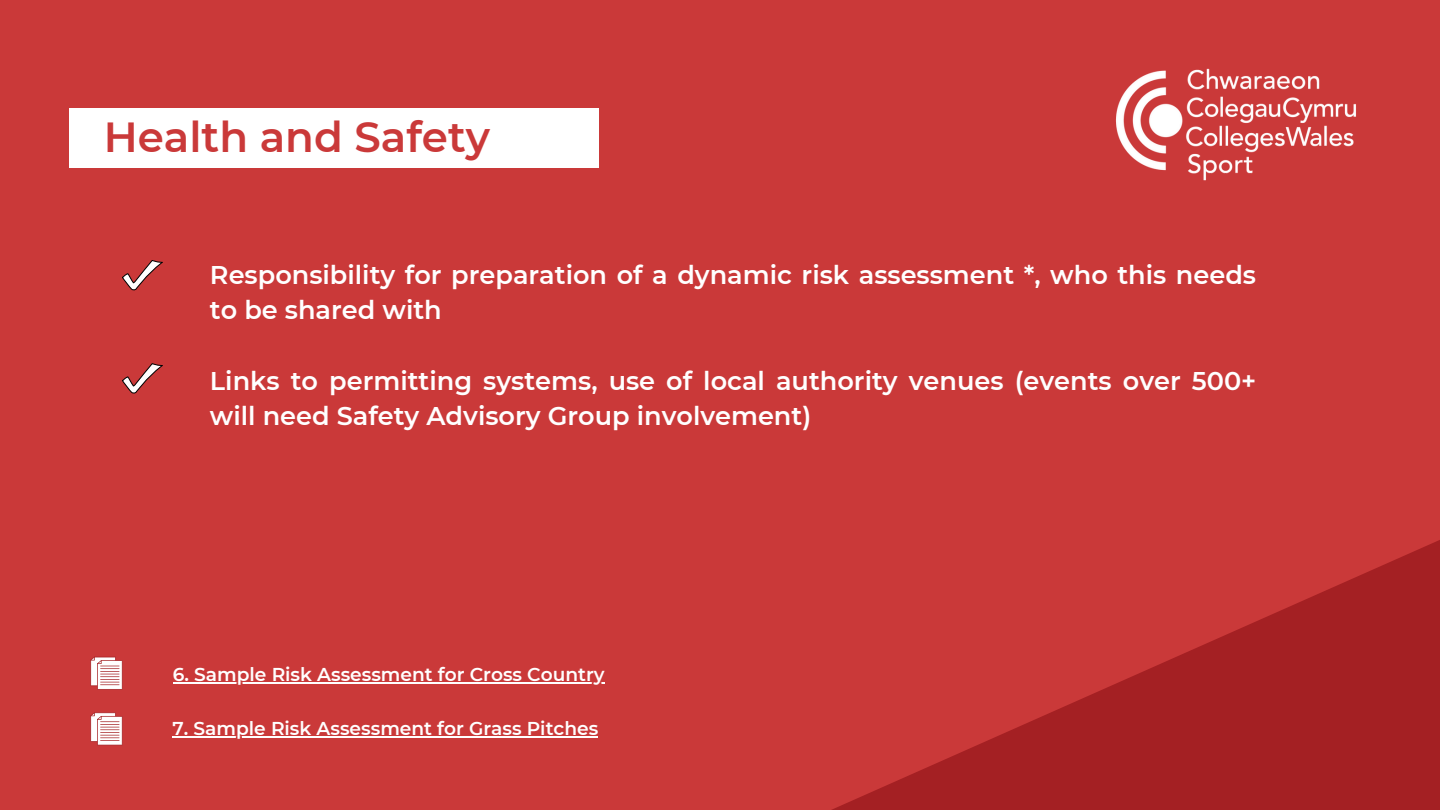
<style>
.page{position:relative;width:1440px;height:810px;background:#ca3939}
.page>*{position:absolute;margin:0;border:0;box-sizing:border-box;transform-origin:0 0}
.t1{font:600 42px "Montserrat";color:#ca3939}
.t2{font:600 25.6px/35.2px "Montserrat";color:#fff}
.t3{font:600 18.6px "Montserrat";color:#fff}
</style>
<div class="page">
<div style="left:69px;top:108px;width:529px;height:60px;background:#fff"></div>
<img style="left:1116px;top:68px;width:240px;height:113px">
<hr style="left:173px;top:682px;width:432px;height:2px;background:#fff">
<svg style="left:123px;top:260px;width:39px;height:30px"></svg>
<svg style="left:123px;top:364px;width:39px;height:30px"></svg>
<svg style="left:90px;top:657px;width:33px;height:33px"></svg>
<svg style="left:832px;top:540px;width:608px;height:270px;fill:#ab2427"></svg>
<svg style="left:90px;top:712px;width:33px;height:33px"></svg>
<hr style="left:173px;top:737px;width:425px;height:1px;background:#fff">
<p class="t1" style="left:104px;top:112px;width:388px">Health and Safety</p>
<p class="t2" style="left:210px;top:257px;width:1048px">Responsibility for preparation of a dynamic risk assessment *, who this needs to be shared with</p>
<p class="t2" style="left:210px;top:363px;width:1048px">Links to permitting systems, use of local authority venues (events over 500+ will need Safety Advisory Group involvement)</p>
<p class="t3" style="left:173px;top:663px;width:433px">6. Sample Risk Assessment for Cross Country</p>
<p class="t3" style="left:173px;top:717px;width:427px">7. Sample Risk Assessment for Grass Pitches</p>
</div>
